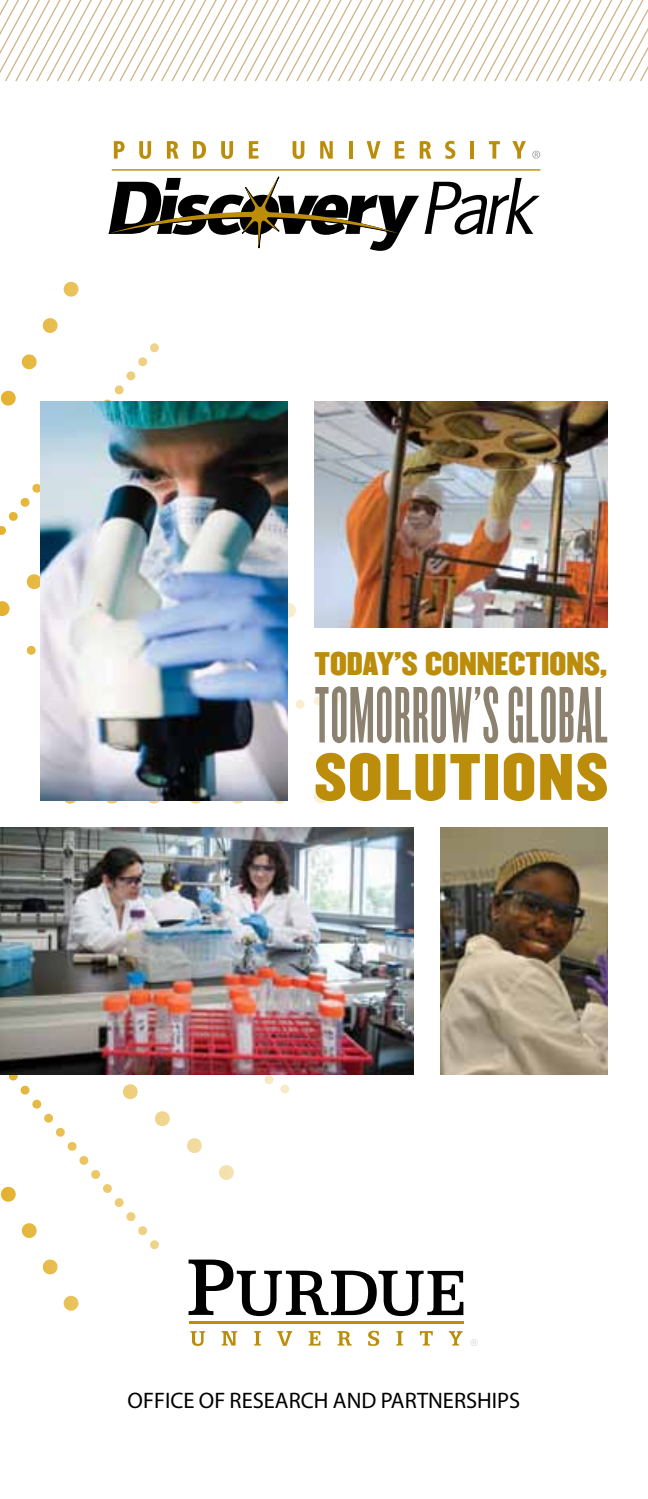
<style>
.page{position:relative;width:648px;height:1499px;background:#fff}
.page>*{position:absolute;margin:0;border:0;box-sizing:border-box;transform-origin:0 0}
.t1{font:69.3px "Champion HTF Flyweight";letter-spacing:.02em;color:#8d826f}
.t2{font:57.38px "Champion HTF Middleweight";letter-spacing:.04em;color:#bb8d0a}
.t3{font:28.57px "Champion HTF Middleweight";color:#bb8d0a}
.t4{font:22.5px "Myriad Pro";color:#000}
</style>
<div class="page">
<svg style="left:191px;top:1331px;width:14px;height:14px"></svg>
<svg style="left:222px;top:1331px;width:15px;height:14px"></svg>
<svg style="left:254px;top:1331px;width:7px;height:14px"></svg>
<svg style="left:277px;top:1331px;width:15px;height:14px"></svg>
<svg style="left:309px;top:1331px;width:11px;height:14px"></svg>
<svg style="left:338px;top:1331px;width:14px;height:14px"></svg>
<svg style="left:368px;top:1330px;width:11px;height:15px"></svg>
<svg style="left:396px;top:1331px;width:7px;height:14px"></svg>
<svg style="left:420px;top:1331px;width:13px;height:14px"></svg>
<svg style="left:449px;top:1331px;width:14px;height:14px"></svg>
<hr style="left:189px;top:1321px;width:274px;height:2px;background:#bb8d0a">
<svg style="left:471px;top:1339px;width:7px;height:7px"></svg>
<svg style="left:425px;top:178px;width:115px;height:56px"></svg>
<svg style="left:108px;top:176px;width:311px;height:75px"></svg>
<svg style="left:114px;top:141px;width:11px;height:18px"></svg>
<svg style="left:139px;top:141px;width:12px;height:18px"></svg>
<svg style="left:167px;top:141px;width:12px;height:18px"></svg>
<svg style="left:193px;top:141px;width:13px;height:18px"></svg>
<svg style="left:221px;top:141px;width:12px;height:18px"></svg>
<svg style="left:249px;top:141px;width:9px;height:18px"></svg>
<svg style="left:293px;top:141px;width:11px;height:18px"></svg>
<svg style="left:320px;top:141px;width:13px;height:18px"></svg>
<hr style="left:349px;top:141px;width:3px;height:18px;background:#bb8d0a">
<svg style="left:367px;top:141px;width:13px;height:18px"></svg>
<svg style="left:395px;top:141px;width:9px;height:18px"></svg>
<svg style="left:420px;top:141px;width:11px;height:18px"></svg>
<svg style="left:445px;top:141px;width:10px;height:18px"></svg>
<hr style="left:470px;top:141px;width:4px;height:18px;background:#bb8d0a">
<svg style="left:489px;top:141px;width:11px;height:18px"></svg>
<svg style="left:512px;top:141px;width:14px;height:18px"></svg>
<hr style="left:112px;top:169px;width:428px;height:2px;background:#bb8d0a">
<svg style="left:532px;top:151px;width:8px;height:8px"></svg>
<svg style="left:0;top:842px;width:463px;height:474px"></svg>
<svg style="left:64px;top:789px;width:306px;height:14px"></svg>
<svg style="left:0;top:282px;width:359px;height:427px"></svg>
<svg style="left:0;top:0;width:648px;height:81px"></svg>
<img style="left:40px;top:402px;width:248px;height:399px">
<img style="left:314px;top:402px;width:294px;height:225px">
<img style="left:441px;top:828px;width:167px;height:246px">
<img style="left:0;top:828px;width:414px;height:246px">
<p class="t3" style="left:314px;top:644px;width:295px">TODAY’S CONNECTIONS,</p>
<h1 class="t1" style="left:314px;top:672px;width:295px">TOMORROW’S GLOBAL</h1>
<h2 class="t2" style="left:314px;top:738px;width:295px">SOLUTIONS</h2>
<p class="t4" style="left:128px;top:1386px;width:394px">OFFICE OF RESEARCH AND PARTNERSHIPS</p>
</div>
